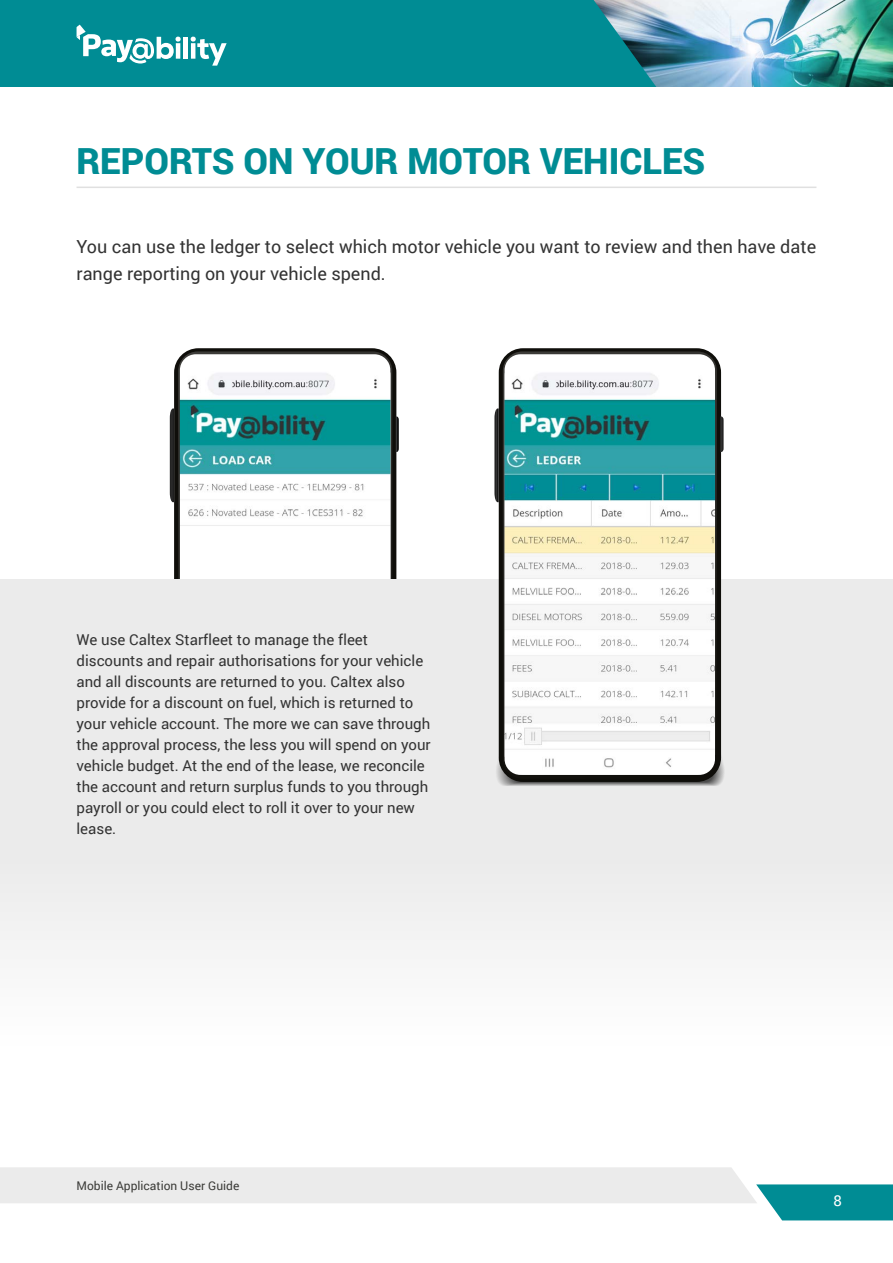
<style>
.page{position:relative;width:893px;height:1263px;background:#fff}
.page>*{position:absolute;margin:0;border:0;box-sizing:border-box;transform-origin:0 0}
.Page_Heads{font:900 36px "Roboto";color:#008c94}
.Intro{font:18px/27px "Roboto";color:#333}
.Body{font:15px/21px "Roboto";color:#333}
.t1{font:15px "Roboto";color:#fff}
.t2{font:12px "Roboto";color:#3b3b38}
</style>
<div class="page">
<img style="left:662px;top:0;width:231px;height:87px">
<div style="left:0;top:0;width:662px;height:87px;background:#008c94"></div>
<svg style="left:0;top:1167px;width:893px;height:53px"></svg>
<div style="left:183px;top:37px;width:5px;height:22px;background:#fff"></div>
<svg style="left:191px;top:36px;width:36px;height:30px"></svg>
<svg style="left:77px;top:25px;width:104px;height:39px"></svg>
<svg style="left:174px;top:348px;width:222px;height:434px;background:#272723"></svg>
<svg style="left:170px;top:408px;width:4px;height:94px"></svg>
<svg style="left:396px;top:416px;width:3px;height:36px"></svg>
<img style="left:180px;top:354px;width:210px;height:226px">
<div style="left:0;top:580px;width:893px;height:466px;background:linear-gradient(to right,#efefef,#f0f0f0)"></div>
<hr style="left:77px;top:187px;width:739px;height:1px;background:#e0e0e0">
<svg style="left:495px;top:735px;width:230px;height:51px"></svg>
<div style="left:499px;top:348px;width:222px;height:434px;background:#0f0e0a;border-radius:24px"></div>
<svg style="left:503px;top:351px;width:214px;height:428px"></svg>
<svg style="left:494px;top:408px;width:5px;height:94px"></svg>
<svg style="left:720px;top:416px;width:4px;height:36px"></svg>
<img style="left:505px;top:354px;width:210px;height:421px">
<p class="Page_Heads" style="left:77px;top:136px;width:630px">REPORTS ON YOUR MOTOR VEHICLES</p>
<p class="Intro" style="left:77px;top:232px;width:741px">You can use the ledger to select which motor vehicle you want to review and then have date range reporting on your vehicle spend.</p>
<p class="Body" style="left:77px;top:629px;width:356px">We use Caltex Starfleet to manage the fleet discounts and repair authorisations for your vehicle and all discounts are returned to you. Caltex also provide for a discount on fuel, which is returned to your vehicle account. The more we can save through the approval process, the less you will spend on your vehicle budget. At the end of the lease, we reconcile the account and return surplus funds to you through payroll or you could elect to roll it over to your new lease.</p>
<p class="t2" style="left:77px;top:1178px;width:164px">Mobile Application User Guide</p>
<p class="t1" style="left:833px;top:1190px;width:10px">8</p>
</div>
